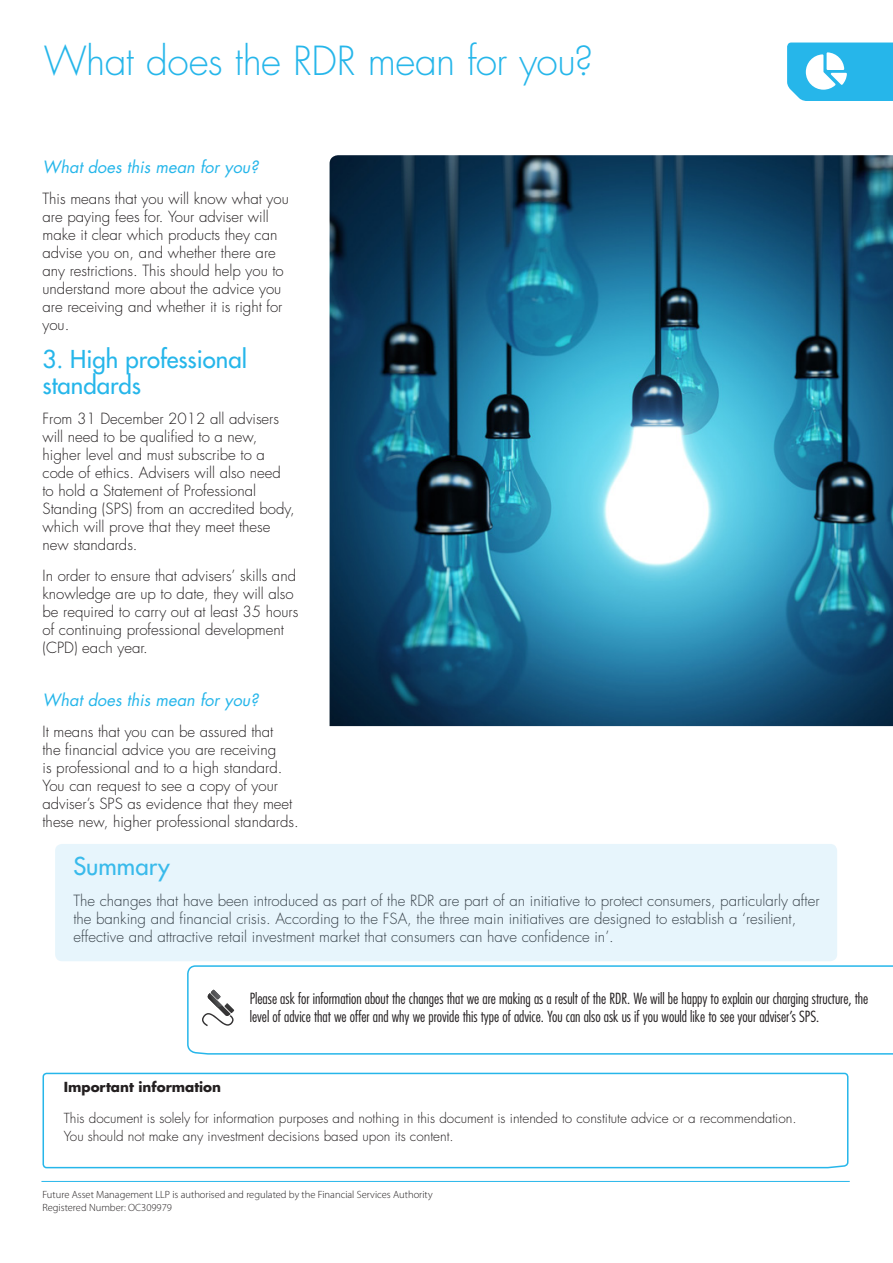
<style>
.page{position:relative;width:893px;height:1263px;background:#fff}
.page>*{position:absolute;margin:0;border:0;box-sizing:border-box;transform-origin:0 0}
.Heading{font:300 39px "Futura Std";letter-spacing:-.015em;color:#26b6ea}
.Main_Titles{font:500 24px/25.5px "Futura Std";color:#26b6ea}
.headers{font:italic 16.5px "Futura Std";color:#26b6ea}
.t1{font:300 15px/18px "Futura Std";color:#231f20}
.t2{font:300 condensed 15px/18px "Futura Std";color:#231f20}
.t3{font:300 13.5px/18px "Futura Std";color:#231f20}
.t4{font:700 13.5px "Futura Std";color:#231f20}
.t5{font:300 10.5px/13.5px "Myriad Pro";color:#231f20}
</style>
<div class="page">
<hr style="left:41px;top:1181px;width:809px;height:1px;background:#26b6ea">
<svg style="left:187px;top:965px;width:706px;height:90px"></svg>
<svg style="left:787px;top:43px;width:106px;height:58px"></svg>
<svg style="left:42px;top:1072px;width:807px;height:97px"></svg>
<div style="left:54px;top:842px;width:785px;height:121px;background:#e7f5fc;border-radius:9px"></div>
<div style="left:52px;top:841px;width:788px;height:123px;border:3px solid #fff;border-radius:9px"></div>
<img style="left:330px;top:155px;width:563px;height:571px">
<p class="Heading" style="left:44px;top:37px;width:551px">What does the RDR mean for you?</p>
<p class="headers" style="left:43px;top:156px;width:217px">What does this mean for you?</p>
<p class="t1" style="left:43px;top:190px;width:248px">This means that you will know what you are paying fees for. Your adviser will make it clear which products they can advise you on, and whether there are any restrictions. This should help you to understand more about the advice you are receiving and whether it is right for you.</p>
<p class="Main_Titles" style="left:43px;top:347px;width:206px">3. High professional standards</p>
<p class="t1" style="left:43px;top:410px;width:254px">From 31 December 2012 all advisers will need to be qualified to a new, higher level and must subscribe to a code of ethics. Advisers will also need to hold a Statement of Professional Standing (SPS) from an accredited body, which will prove that they meet these new standards.</p>
<p class="t1" style="left:43px;top:567px;width:257px">In order to ensure that advisers’ skills and knowledge are up to date, they will also be required to carry out at least 35 hours of continuing professional development (CPD) each year.</p>
<p class="headers" style="left:43px;top:689px;width:217px">What does this mean for you?</p>
<p class="t1" style="left:43px;top:723px;width:258px">It means that you can be assured that<br>the financial advice you are receiving<br>is professional and to a high standard.<br>You can request to see a copy of your adviser’s SPS as evidence that they meet these new, higher professional standards.</p>
<p class="Main_Titles" style="left:73px;top:853px;width:98px">Summary</p>
<p class="t1" style="left:73px;top:891px;width:748px">The changes that have been introduced as part of the RDR are part of an initiative to protect consumers, particularly after the banking and financial crisis. According to the FSA, the three main initiatives are designed to establish a ‘resilient, effective and attractive retail investment market that consumers can have confidence in’.</p>
<p class="t2" style="left:250px;top:990px;width:620px">Please ask for information about the changes that we are making as a result of the RDR. We will be happy to explain our charging structure, the level of advice that we offer and why we provide this type of advice. You can also ask us if you would like to see your adviser’s SPS.</p>
<p class="t4" style="left:64px;top:1078px;width:159px">Important information</p>
<p class="t3" style="left:64px;top:1109px;width:734px">This document is solely for information purposes and nothing in this document is intended to constitute advice or a recommendation.<br>You should not make any investment decisions based upon its content.</p>
<p class="t5" style="left:43px;top:1187px;width:392px">Future Asset Management LLP is authorised and regulated by the Financial Services Authority<br>Registered Number: OC309979</p>
</div>
